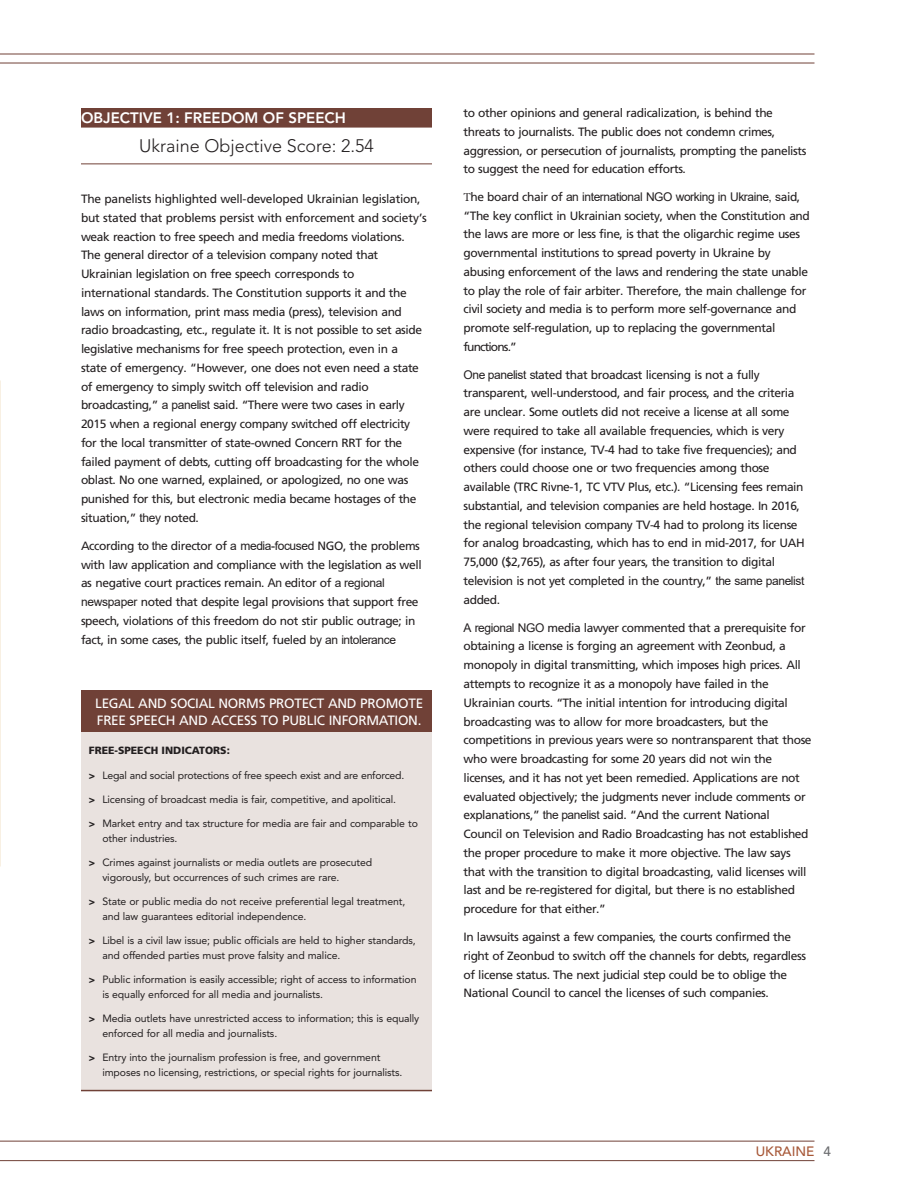
<style>
.page{position:relative;width:918px;height:1188px;background:#fff}
.page>*{position:absolute;margin:0;border:0;box-sizing:border-box;transform-origin:0 0}
.Objective_1_Score_si{font:300 18px "Avenir LT Std";color:#231f20}
.Objective_1_Head{font:800 15px "Avenir LT Std";color:#fff}
.Shadebox_Head{font:13.5px/16.5px "Frutiger LT Std";letter-spacing:-.02em;color:#fff}
.t1{font:500 13.5px "Avenir LT Std";color:#a75838}
.Main_Text{font:12px/18.8px "Frutiger LT Pro";letter-spacing:-.035em;color:#231f20}
.Shadebox_Text{font:10.5px/15px "Avenir LT Std";letter-spacing:-.01em;color:#231f20}
.Shadebox_Subhead{font:900 10.5px "Frutiger LT Std";color:#231f20}
.s1{font-family:"Arial"}
.s2{font-family:"Frutiger LT Std";font-weight:900}
.s3{font-family:"Minion Pro"}
.s4{color:#6c6d70}
</style>
<div class="page">
<hr style="left:0;top:54px;width:814px;height:1px;background:#704137">
<hr style="left:0;top:63px;width:814px;height:1px;background:#704137">
<hr style="left:0;top:1141px;width:814px;height:1px;background:#704137">
<hr style="left:0;top:1160px;width:814px;height:1px;background:#704137">
<div style="left:81px;top:108px;width:351px;height:15px;background:#704137"></div>
<div style="left:81px;top:122px;width:351px;height:6px;background:#704137"></div>
<hr style="left:81px;top:164px;width:351px;height:1px;background:#704137">
<div style="left:81px;top:725px;width:351px;height:366px;background:#e9e2df"></div>
<div style="left:81px;top:691px;width:351px;height:41px;background:#704137"></div>
<hr style="left:81px;top:1090px;width:351px;height:1px;background:#704137">
<p class="Objective_1_Head" style="left:81px;top:109px;width:266px">OBJECTIVE 1: FREEDOM OF SPEECH</p>
<p class="Objective_1_Score_si" style="left:139px;top:135px;width:236px">Ukraine Objective Score: 2.54</p>
<p class="Main_Text" style="left:81px;top:190px;width:347px">The panelists highlighted well-developed Ukrainian legislation, but stated that problems persist with enforcement and society’s weak reaction to free speech and media freedoms violations.<br>The general director of <span class="s1">a</span> television company noted that Ukrainian legislation on free speech corresponds to international standards. The Constitution supports it and the laws on information, print mass media (press), television and radio broadcasting, etc., regulate it. It is not possible to set aside legislative mechanisms for free speech protection, even in a state of emergency. “However, one does not even need a state of emergency to simply switch off television and radio broadcasting,” <span class="s1">a panelist s</span>aid. “There were two cases in early 2015 when a regional energy company switched off electricity for the local transmitter of state-owned Concern RRT for the failed payment of debts, cutting off broadcasting for the whole oblast. No one warned, explained, or apologized, no one was punished for this, but electronic media became hostages of the situation,” <span class="s1">they</span> noted.</p>
<p class="Main_Text" style="left:81px;top:536px;width:342px">According to <span class="s1">the</span> director of <span class="s1">a media-focused</span> NGO, the problems with law application and compliance with the legislation as well as negative court practices remain. <span class="s1">An</span> editor of <span class="s1">a regional newspaper</span> noted that despite legal provisions that support free speech, violations of this freedom do not stir public outrage; in fact, in some cases, the public itself, fueled <span class="s1">by an intolerance</span></p>
<p class="Shadebox_Head" style="left:95px;top:695px;width:329px">LEGAL AND SOCIAL NORMS PROTECT AND PROMOTE<br>FREE SPEECH AND ACCESS TO PUBLIC INFORMATION.</p>
<p class="Shadebox_Subhead" style="left:89px;top:744px;width:143px">FREE-SPEECH INDICATORS:</p>
<p class="Shadebox_Text" style="left:89px;top:768px;width:317px"><span class="s2">&gt;</span> Legal and social protections of free speech exist and are enforced.</p>
<p class="Shadebox_Text" style="left:89px;top:792px;width:309px"><span class="s2">&gt;</span> Licensing of broadcast media is fair, competitive, and apolitical.</p>
<p class="Shadebox_Text" style="left:102px;top:816px;width:317px;text-indent:-14px"><span class="s2">&gt;</span> Market entry and tax structure for media are fair and comparable to other industries.</p>
<p class="Shadebox_Text" style="left:102px;top:855px;width:271px;text-indent:-14px"><span class="s2">&gt;</span> Crimes against journalists or media outlets are prosecuted vigorously, but occurrences of such crimes are rare.</p>
<p class="Shadebox_Text" style="left:102px;top:894px;width:305px;text-indent:-14px"><span class="s2">&gt;</span> State or public media do not receive preferential legal treatment, and law guarantees editorial independence.</p>
<p class="Shadebox_Text" style="left:102px;top:933px;width:315px;text-indent:-14px"><span class="s2">&gt;</span> Libel is a civil law issue; public officials are held to higher standards, and offended parties must prove falsity and malice.</p>
<p class="Shadebox_Text" style="left:102px;top:972px;width:316px;text-indent:-14px"><span class="s2">&gt;</span> Public information is easily accessible; right of access to information is equally enforced for all media and journalists.</p>
<p class="Shadebox_Text" style="left:102px;top:1011px;width:318px;text-indent:-14px"><span class="s2">&gt;</span> Media outlets have unrestricted access to information; this is equally enforced for all media and journalists.</p>
<p class="Shadebox_Text" style="left:102px;top:1050px;width:302px;text-indent:-14px"><span class="s2">&gt;</span> Entry into the journalism profession is free, and government imposes no licensing, restrictions, or special rights for journalists.</p>
<p class="Main_Text" style="left:464px;top:104px;width:344px">to other opinions and general radicalization, is behind the threats to journalists. The public does not condemn crimes, aggression, or persecution of journalists, prompting the panelists to suggest the need for education efforts.</p>
<p class="Main_Text" style="left:464px;top:187px;width:348px"><span class="s3">T</span>he board chair of <span class="s1">an international NGO working in Ukraine, s</span>aid, “The key conflict in Ukrainian society, when the Constitution and the laws are more or less fine, is that the oligarchic regime uses governmental institutions to spread poverty in Ukraine by abusing enforcement of the laws and rendering the state unable to play the role of fair arbiter. Therefore, the main challenge for civil society and media is to perform more self-governance and promote self-regulation, up to replacing the governmental functions.”</p>
<p class="Main_Text" style="left:464px;top:365px;width:343px"><span class="s1">One panelist st</span>ated that broadcast licensing is not a fully transparent, well-understood, and fair process, and the criteria are unclear. Some outlets did not receive a license at all some were required to take all available frequencies, which is very expensive (for instance, TV-4 had to take five frequencies); and others could choose one or two frequencies among those available (TRC Rivne-1, TC VTV Plus, etc.). “Licensing fees remain substantial, and television companies are held hostage. In 2016, the regional television company TV-4 had to prolong its license for analog broadcasting, which has to end in mid-2017, for UAH 75,000 ($2,765), as after four years, the transition to digital television is not yet completed in the country,” <span class="s1">the same panelist </span>added.</p>
<p class="Main_Text" style="left:464px;top:618px;width:350px"><span class="s1">A regional NGO</span> media lawyer commented that a prerequisite for obtaining a license is forging an agreement with Zeonbud, a monopoly in digital transmitting, which imposes high prices. All attempts to recognize it as a monopoly have failed in the Ukrainian courts. “The initial intention for introducing digital broadcasting was to allow for more broadcasters, but the competitions in previous years were so nontransparent that those who were broadcasting for some 20 years did not win the licenses, and it has not yet been remedied. Applications are not evaluated objectively; the judgments never include comments or explanations,” <span class="s1">the panelist</span> said. “And the current National Council on Television and Radio Broadcasting has not established the proper procedure to make it more objective. The law says that with the transition to digital broadcasting, valid licenses will last and be re-registered for digital, but there is no established procedure for that either.”</p>
<p class="Main_Text" style="left:464px;top:928px;width:344px">In lawsuits against a few companies, the courts confirmed the right of Zeonbud to switch off the channels for debts, regardless of license status. The next judicial step could be to oblige the National Council to cancel the licenses of such companies.</p>
<p class="t1" style="left:756px;top:1144px;width:77px">UKRAINE <span class="s4">4</span></p>
</div>
